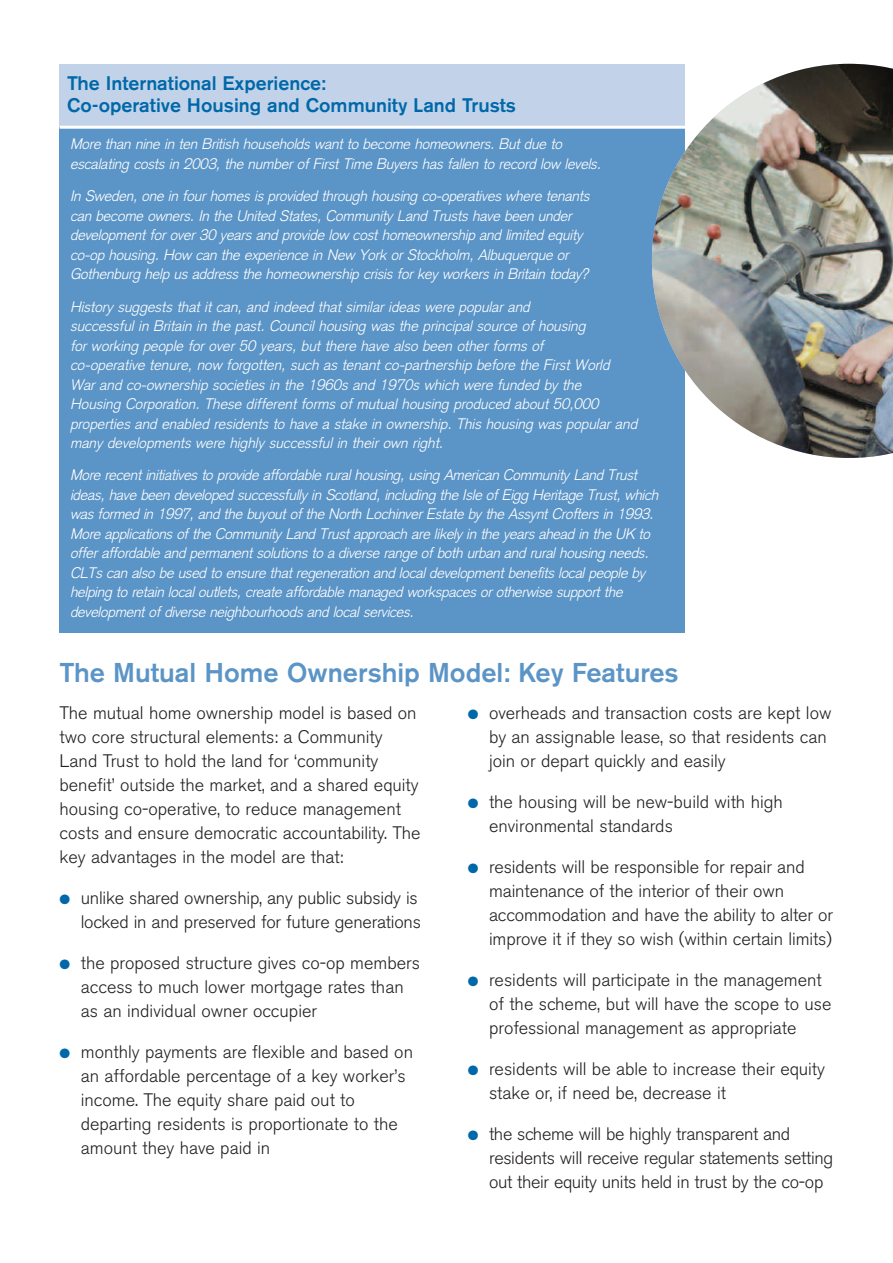
<style>
.page{position:relative;width:893px;height:1263px;background:#fff}
.page>*{position:absolute;margin:0;border:0;box-sizing:border-box;transform-origin:0 0}
.t1{font:500 27px "Akzidenz Grotesk BE";color:#5b94c6}
.t2{font:500 19.5px/22.5px "Akzidenz Grotesk BE";color:#0068a9}
.t3{font:300 18px/24px "Akzidenz Grotesk BE";color:#231f20}
.t4{font:300 18px/24px "Akzidenz Grotesk BE";letter-spacing:-.02em;color:#231f20}
.t5{font:italic 300 15px/19.5px "Akzidenz Grotesk";letter-spacing:-.01em;color:#fff}
.s1{color:#0068a9}
</style>
<div class="page">
<div style="left:60px;top:64px;width:625px;height:66px;background:#c2d3e9"></div>
<div style="left:60px;top:128px;width:625px;height:505px;background:#5b94c6"></div>
<hr style="left:60px;top:126px;width:627px;height:3px;background:#fff">
<img style="left:652px;top:64px;width:241px;height:394px">
<h2 class="t2" style="left:67px;top:73px;width:451px">The International Experience:<br>Co-operative Housing and Community Land Trusts</h2>
<p class="t5" style="left:70px;top:135px;width:532px">More than nine in ten British households want to become homeowners. But due to escalating costs in 2003, the number of First Time Buyers has fallen to record low levels.</p>
<p class="t5" style="left:70px;top:186px;width:521px">In Sweden, one in four homes is provided through housing co-operatives where tenants can become owners. In the United States, Community Land Trusts have been under development for over 30 years and provide low cost homeownership and limited equity co-op housing. How can the experience in New York or Stockholm, Albuquerque or Gothenburg help us address the homeownership crisis for key workers in Britain today?</p>
<p class="t5" style="left:70px;top:297px;width:569px">History suggests that it can, and indeed that similar ideas were popular and<br>successful in Britain in the past. Council housing was the principal source of housing<br>for working people for over 50 years, but there have also been other forms of<br>co-operative tenure, now forgotten, such as tenant co-partnership before the First World War and co-ownership societies in the 1960s and 1970s which were funded by the<br>Housing Corporation. These different forms of mutual housing produced about 50,000 properties and enabled residents to have a stake in ownership. This housing was popular and many developments were highly successful in their own right.</p>
<p class="t5" style="left:70px;top:465px;width:590px">More recent initiatives to provide affordable rural housing, using American Community Land Trust ideas, have been developed successfully in Scotland, including the Isle of Eigg Heritage Trust, which was formed in 1997, and the buyout of the North Lochinver Estate by the Assynt Crofters in 1993.<br>More applications of the Community Land Trust approach are likely in the years ahead in the UK to offer affordable and permanent solutions to a diverse range of both urban and rural housing needs.<br>CLTs can also be used to ensure that regeneration and local development benefits local people by helping to retain local outlets, create affordable managed workspaces or otherwise support the development of diverse neighbourhoods and local services.</p>
<h1 class="t1" style="left:60px;top:663px;width:621px">The Mutual Home Ownership Model: Key Features</h1>
<p class="t3" style="left:60px;top:702px;width:362px">The mutual home ownership model is based on two core structural elements: a Community Land Trust to hold the land for ‘community benefit’ outside the market, and a shared equity housing co-operative, to reduce management costs and ensure democratic accountability. The key advantages in the model are that:</p>
<p class="t3" style="left:60px;top:887px;width:363px;text-align:right"><span class="s1">●</span> unlike shared ownership, any public subsidy is locked in and preserved for future generations</p>
<p class="t3" style="left:81px;top:952px;width:341px;text-indent:-21px"><span class="s1">●</span> the proposed structure gives co-op members access to much lower mortgage rates than as an individual owner occupier</p>
<p class="t3" style="left:81px;top:1041px;width:334px;text-indent:-21px"><span class="s1">●</span> monthly payments are flexible and based on an affordable percentage of a key worker’s income. The equity share paid out to departing residents is proportionate to the amount they have paid in</p>
<p class="t3" style="left:489px;top:702px;width:344px;text-indent:-21px"><span class="s1">●</span> overheads and transaction costs are kept low by an assignable lease, so that residents can join or depart quickly and easily</p>
<p class="t3" style="left:489px;top:791px;width:295px;text-indent:-21px"><span class="s1">●</span> the housing will be new-build with high environmental standards</p>
<p class="t3" style="left:489px;top:856px;width:346px;text-indent:-21px"><span class="s1">●</span> residents will be responsible for repair and maintenance of the interior of their own accommodation and have the ability to alter or improve it if they so wish (within certain limits)</p>
<p class="t3" style="left:489px;top:969px;width:344px;text-indent:-21px"><span class="s1">●</span> residents will participate in the management of the scheme, but will have the scope to use professional management as appropriate</p>
<p class="t3" style="left:489px;top:1058px;width:338px;text-indent:-21px"><span class="s1">●</span> residents will be able to increase their equity stake or, if need be, decrease it</p>
<p class="t4" style="left:489px;top:1123px;width:346px;text-indent:-21px"><span class="s1">●</span> the scheme will be highly transparent and residents will receive regular statements setting out their equity units held in trust by the co-op</p>
</div>
